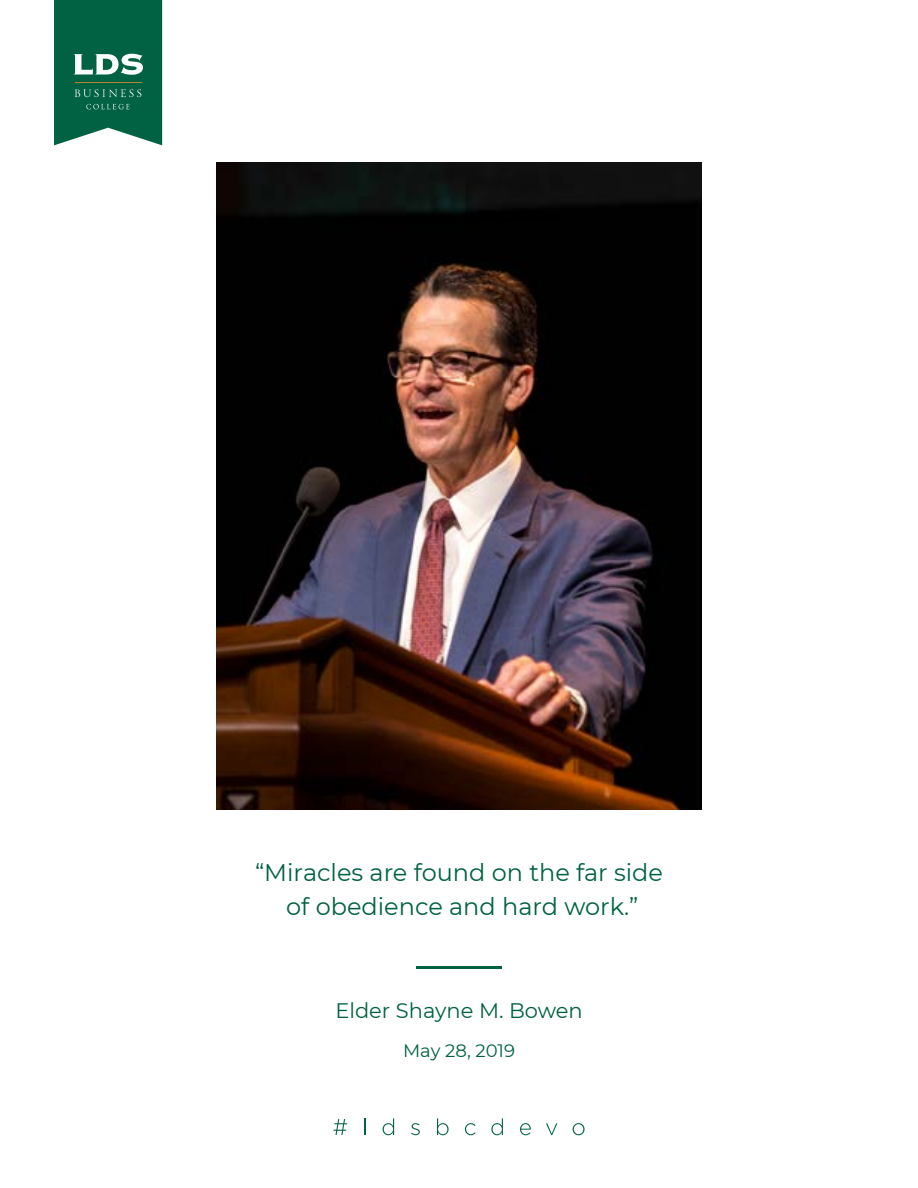
<style>
.page{position:relative;width:918px;height:1188px;background:#fff}
.page>*{position:absolute;margin:0;border:0;box-sizing:border-box;transform-origin:0 0}
.t1{font:24px/33.8px "Montserrat";color:#006242;text-align:center}
.t2{font:21px "Montserrat";color:#006242}
.t3{font:18px "Montserrat";color:#006242}
</style>
<div class="page">
<svg style="left:333px;top:1119px;width:14px;height:16px"></svg>
<svg style="left:364px;top:1118px;width:1px;height:17px"></svg>
<svg style="left:383px;top:1118px;width:11px;height:17px"></svg>
<svg style="left:411px;top:1123px;width:9px;height:12px"></svg>
<svg style="left:437px;top:1118px;width:12px;height:17px"></svg>
<svg style="left:465px;top:1123px;width:11px;height:12px"></svg>
<svg style="left:491px;top:1118px;width:12px;height:17px"></svg>
<svg style="left:520px;top:1123px;width:11px;height:12px"></svg>
<svg style="left:546px;top:1123px;width:11px;height:12px"></svg>
<svg style="left:573px;top:1123px;width:12px;height:12px"></svg>
<svg style="left:54px;top:0;width:108px;height:145px;background:#1e7458"></svg>
<hr style="left:75px;top:82px;width:67px;height:1px;background:#ae842d">
<img style="left:216px;top:162px;width:486px;height:648px">
<hr style="left:416px;top:966px;width:86px;height:2px;background:#006242">
<p class="t1" style="left:255px;top:855px;width:410px">“Miracles are found on the far side of obedience and hard work.”</p>
<p class="t2" style="left:335px;top:996px;width:249px">Elder Shayne M. Bowen</p>
<p class="t3" style="left:403px;top:1038px;width:114px">May 28, 2019</p>
</div>
